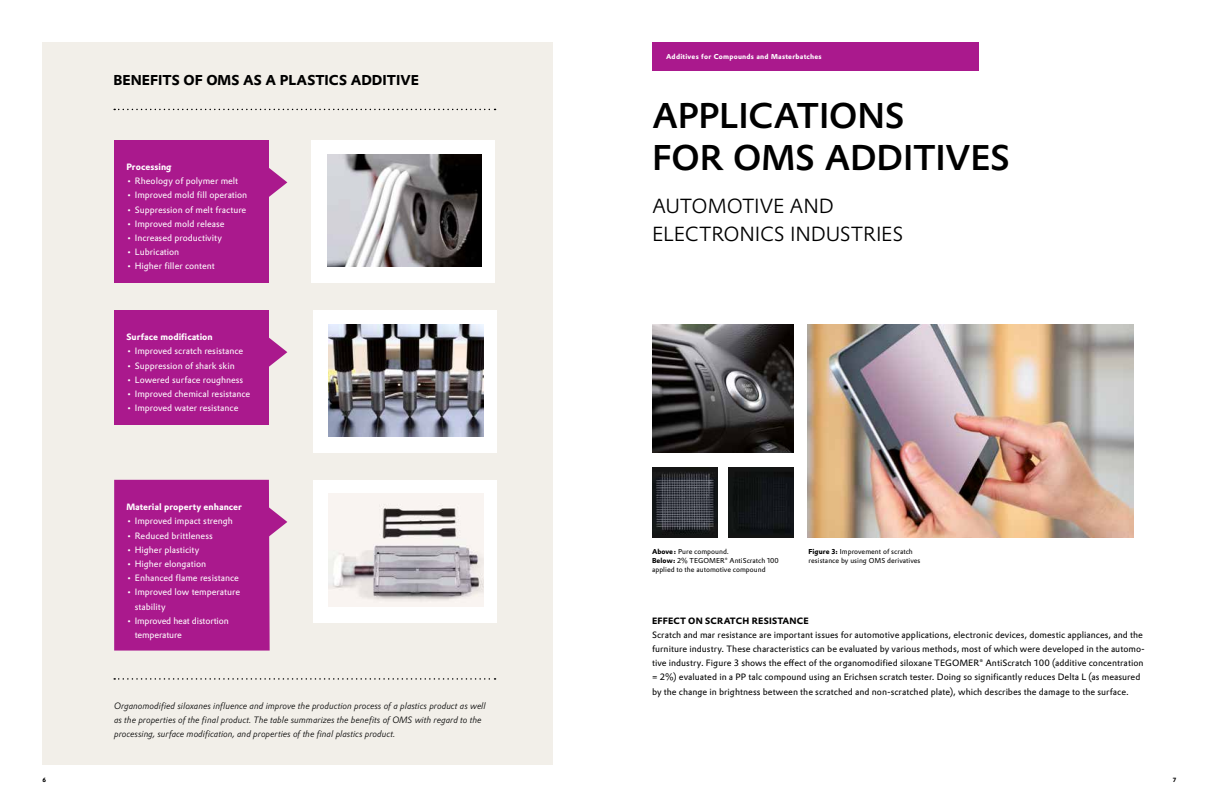
<style>
.page{position:relative;width:1219px;height:808px;background:#fff}
.page>*{position:absolute;margin:0;border:0;box-sizing:border-box;transform-origin:0 0}
.t1{font:500 35px/42.5px "Evonik Prokyon";letter-spacing:-.01em;color:#000}
.t2{font:300 20px/28.3px "Evonik Prokyon";letter-spacing:-.01em;color:#000}
.t3{font:700 14px "Evonik Prokyon";color:#000}
.t4{font:9px/14.2px "Evonik Prokyon";letter-spacing:.005em;color:#000}
.t5{font:9px/14.2px "Evonik Prokyon";color:#fff}
.t6{font:italic 300 9px/14.2px "Evonik Prokyon";color:#000}
.t7{font:700 9px "Evonik Prokyon";color:#fff}
.t8{font:700 9px "Evonik Prokyon";letter-spacing:.015em;color:#000}
.t9{font:7px/9px "Evonik Prokyon";letter-spacing:.005em;color:#000}
.t10{font:700 7px "Evonik Prokyon";letter-spacing:.03em;color:#fff}
.t11{font:700 6px "Evonik Prokyon";color:#000}
.s1{font-weight:700}
</style>
<div class="page">
<div style="left:43px;top:43px;width:510px;height:722px;background:#f2efe9"></div>
<div style="left:114px;top:310px;width:155px;height:115px;background:#aa198d"></div>
<svg style="left:269px;top:338px;width:18px;height:29px"></svg>
<div style="left:114px;top:140px;width:155px;height:143px;background:#aa198d"></div>
<svg style="left:269px;top:168px;width:18px;height:29px"></svg>
<div style="left:311px;top:140px;width:184px;height:143px;background:#fff"></div>
<img style="left:327px;top:154px;width:155px;height:113px">
<div style="left:313px;top:310px;width:183px;height:142px;background:#fff"></div>
<img style="left:329px;top:324px;width:154px;height:112px">
<svg style="left:114px;top:480px;width:173px;height:170px;background:#b02d95"></svg>
<div style="left:313px;top:480px;width:183px;height:142px;background:#fff"></div>
<img style="left:329px;top:494px;width:154px;height:112px">
<svg style="left:114px;top:678px;width:382px;height:2px"></svg>
<svg style="left:114px;top:109px;width:382px;height:1px"></svg>
<div style="left:652px;top:43px;width:326px;height:28px;background:#aa198d"></div>
<img style="left:652px;top:324px;width:142px;height:128px">
<img style="left:652px;top:467px;width:66px;height:71px">
<img style="left:728px;top:467px;width:66px;height:71px">
<img style="left:808px;top:324px;width:326px;height:214px">
<h3 class="t3" style="left:113px;top:69px;width:307px">BENEFITS OF OMS AS A PLASTICS ADDITIVE</h3>
<p class="t7" style="left:126px;top:160px;width:47px">Processing</p>
<p class="t5" style="left:126px;top:173px;width:113px">• Rheology of polymer melt</p>
<p class="t5" style="left:126px;top:188px;width:122px">• Improved mold fill operation</p>
<p class="t5" style="left:126px;top:202px;width:121px">• Suppression of melt fracture</p>
<p class="t5" style="left:126px;top:216px;width:100px">• Improved mold release</p>
<p class="t5" style="left:126px;top:230px;width:97px">• Increased productivity</p>
<p class="t5" style="left:126px;top:244px;width:54px">• Lubrication</p>
<p class="t5" style="left:126px;top:258px;width:90px">• Higher filler content</p>
<p class="t7" style="left:126px;top:330px;width:88px">Surface modification</p>
<p class="t5" style="left:126px;top:343px;width:118px">• Improved scratch resistance</p>
<p class="t5" style="left:126px;top:358px;width:110px">• Suppression of shark skin</p>
<p class="t5" style="left:126px;top:372px;width:118px">• Lowered surface roughness</p>
<p class="t5" style="left:126px;top:386px;width:125px">• Improved chemical resistance</p>
<p class="t5" style="left:126px;top:400px;width:114px">• Improved water resistance</p>
<p class="t7" style="left:126px;top:500px;width:117px">Material property enhancer</p>
<p class="t5" style="left:126px;top:514px;width:108px">• Improved impact strengh</p>
<p class="t5" style="left:126px;top:528px;width:88px">• Reduced brittleness</p>
<p class="t5" style="left:126px;top:542px;width:74px">• Higher plasticity</p>
<p class="t5" style="left:126px;top:556px;width:81px">• Higher elongation</p>
<p class="t5" style="left:126px;top:570px;width:114px">• Enhanced flame resistance</p>
<p class="t5" style="left:135px;top:584px;width:107px;text-indent:-9px">• Improved low temperature stability</p>
<p class="t5" style="left:135px;top:613px;width:95px;text-indent:-9px">• Improved heat distortion temperature</p>
<p class="t6" style="left:114px;top:698px;width:373px">Organomodified siloxanes influence and improve the production process of a plastics product as well as the properties of the final product. The table summarizes the benefits of OMS with regard to the processing, surface modification, and properties of the final plastics product.</p>
<p class="t10" style="left:666px;top:51px;width:157px">Additives for Compounds and Masterbatches</p>
<h1 class="t1" style="left:652px;top:91px;width:360px">APPLICATIONS<br>FOR OMS ADDITIVES</h1>
<h2 class="t2" style="left:652px;top:190px;width:253px">AUTOMOTIVE AND<br>ELECTRONICS INDUSTRIES</h2>
<p class="t9" style="left:652px;top:547px;width:128px"><span class="s1">Above:</span> Pure compound.<br><span class="s1">Below:</span> 2% TEGOMER® AntiScratch 100 applied to the automotive compound</p>
<p class="t9" style="left:809px;top:547px;width:113px"><span class="s1">Figure 3:</span> Improvement of scratch resistance by using OMS derivatives</p>
<p class="t8" style="left:652px;top:613px;width:158px">EFFECT ON SCRATCH RESISTANCE</p>
<p class="t4" style="left:652px;top:627px;width:494px">Scratch and mar resistance are important issues for automotive applications, electronic devices, domestic appliances, and the furniture industry. These characteristics can be evaluated by various methods, most of which were developed in the automo&shy;tive industry. Figure 3 shows the effect of the organomodified siloxane TEGOMER® AntiScratch 100 (additive concentration = 2%) evaluated in a PP talc compound using an Erichsen scratch tester. Doing so significantly reduces Delta L (as measured by the change in brightness between the scratched and non-scratched plate), which describes the damage to the surface.</p>
<p class="t11" style="left:43px;top:775px;width:5px">6</p>
<p class="t11" style="left:1173px;top:775px;width:5px">7</p>
</div>
